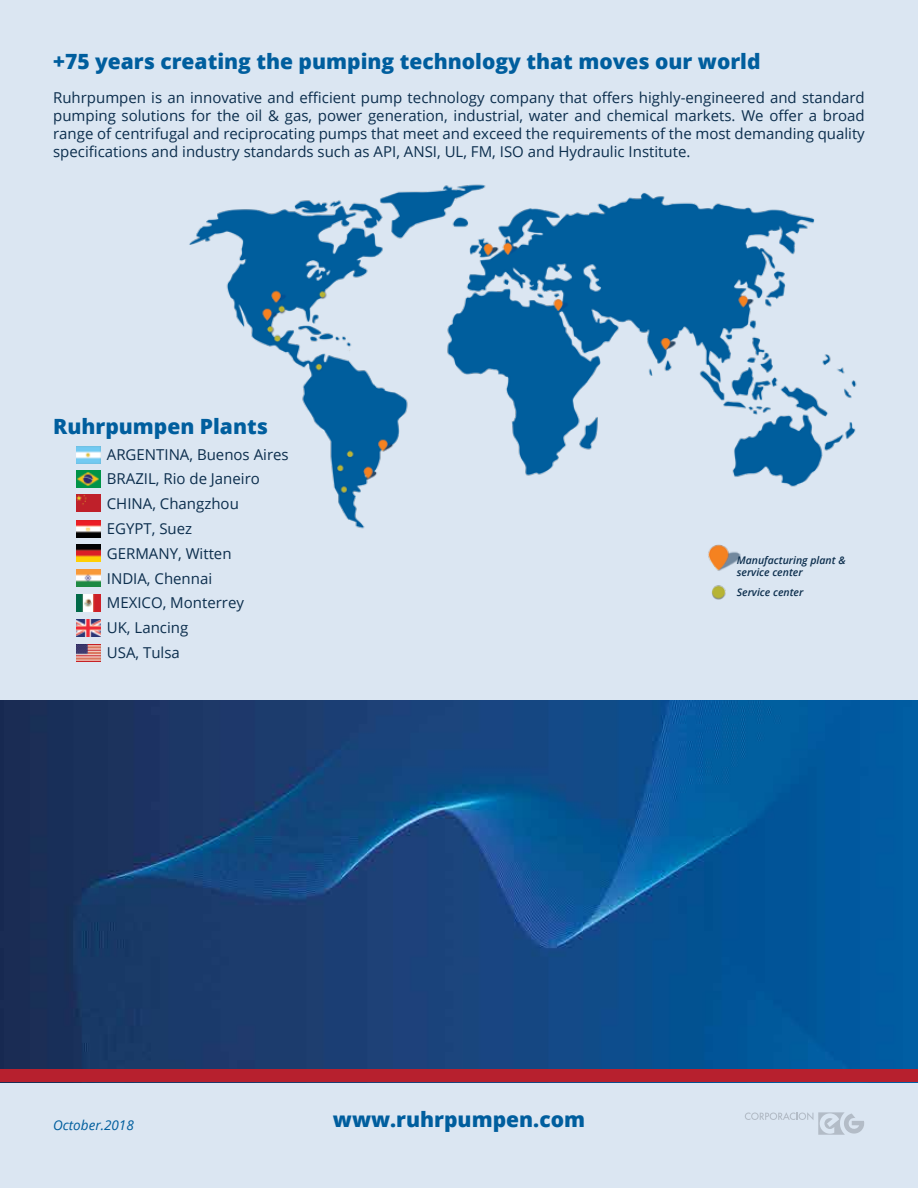
<style>
.page{position:relative;width:918px;height:1188px;background:#dbe6f2}
.page>*{position:absolute;margin:0;border:0;box-sizing:border-box;transform-origin:0 0}
.t1{font:800 21px "Open Sans";color:#005e9e}
.t2{font:15px/24.8px "Open Sans";color:#0c2e4d;text-align:justify}
.t3{font:italic 13.5px "Open Sans";color:#005e9e}
.t4{font:italic 600 10.5px/12.6px "Open Sans";color:#0c2e4d}
</style>
<div class="page">
<img style="left:0;top:700px;width:918px;height:369px">
<svg style="left:745px;top:1112px;width:120px;height:23px;background:#d0dae6"></svg>
<img style="left:701px;top:542px;width:44px;height:60px">
<img style="left:178px;top:182px;width:687px;height:352px">
<img style="left:76px;top:446px;width:24px;height:17px">
<img style="left:76px;top:471px;width:24px;height:17px">
<img style="left:76px;top:495px;width:24px;height:17px">
<img style="left:76px;top:521px;width:24px;height:17px">
<img style="left:76px;top:545px;width:24px;height:17px">
<img style="left:76px;top:569px;width:24px;height:17px">
<img style="left:76px;top:595px;width:24px;height:17px">
<img style="left:76px;top:620px;width:24px;height:17px">
<img style="left:76px;top:644px;width:24px;height:17px">
<div style="left:0;top:1069px;width:918px;height:13px;background:#b7202e"></div>
<h1 class="t1" style="left:53px;top:46px;width:709px">+75 years creating the pumping technology that moves our world</h1>
<p class="t2" style="left:53px;top:88px;width:813px;line-height:18px">Ruhrpumpen is an innovative and efficient pump technology company that offers highly-engineered and standard pumping solutions for the oil &amp; gas, power generation, industrial, water and chemical markets. We offer a broad range of centrifugal and reciprocating pumps that meet and exceed the requirements of the most demanding quality specifications and industry standards such as API, ANSI, UL, FM, ISO and Hydraulic Institute.</p>
<h1 class="t1" style="left:53px;top:411px;width:216px">Ruhrpumpen Plants</h1>
<p class="t2" style="left:107px;top:441px;width:183px;text-align:left">ARGENTINA, Buenos Aires<br>BRAZIL, Rio de Janeiro<br>CHINA, Changzhou<br>EGYPT, Suez<br>GERMANY, Witten<br>INDIA, Chennai<br>MEXICO, Monterrey<br>UK, Lancing<br>USA, Tulsa</p>
<p class="t4" style="left:737px;top:554px;width:110px">Manufacturing plant &amp; service center</p>
<p class="t4" style="left:737px;top:586px;width:68px">Service center</p>
<p class="t3" style="left:53px;top:1116px;width:82px">October.2018</p>
<h1 class="t1" style="left:333px;top:1103px;width:254px">www.ruhrpumpen.com</h1>
</div>
